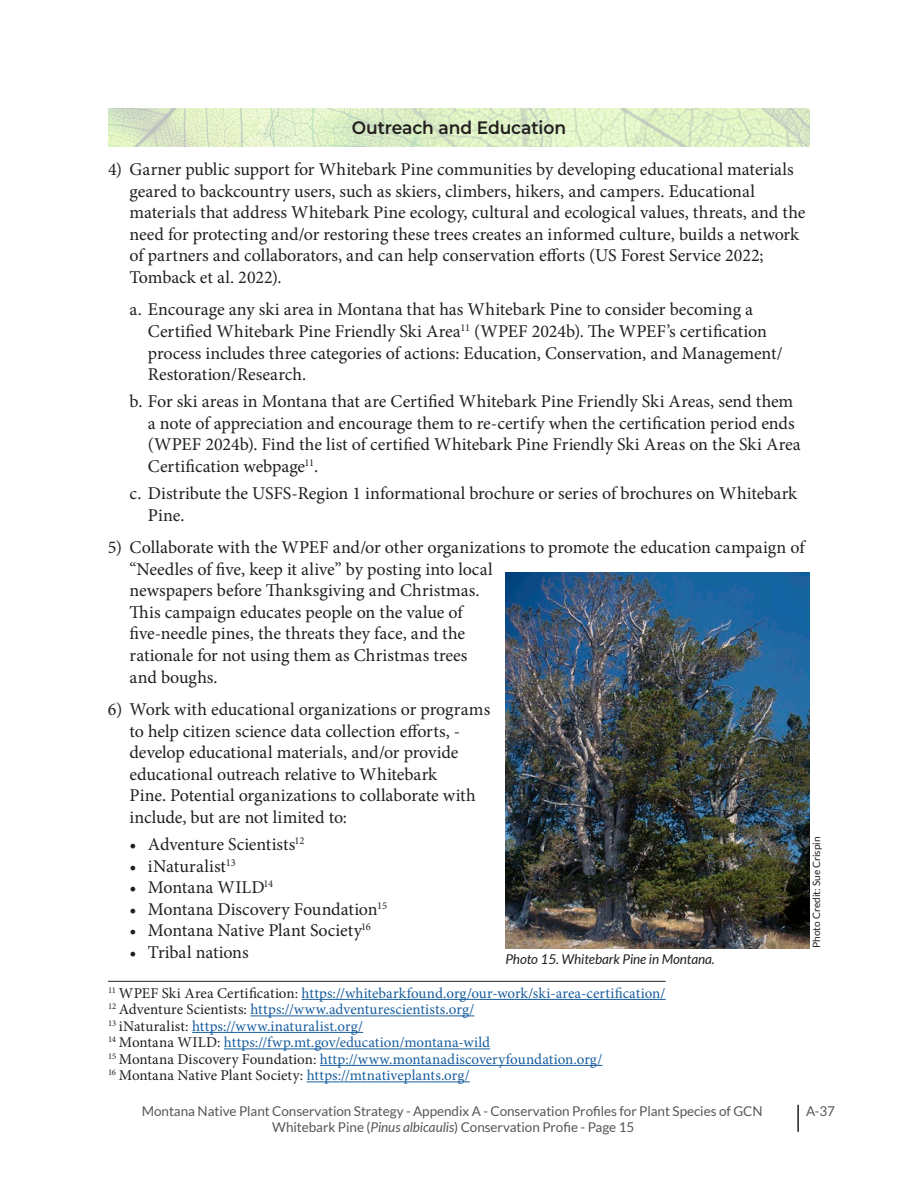
<style>
.page{position:relative;width:918px;height:1188px;background:#fff}
.page>*{position:absolute;margin:0;border:0;box-sizing:border-box;transform-origin:0 0}
.t1{font:18px/21.6px "Minion Pro";letter-spacing:-.005em;color:#231f20}
.t2{font:600 18px "Montserrat";letter-spacing:-.005em;color:#231f20;scale:.95 1}
.t3{font:15px/16.5px "Minion Pro";letter-spacing:.005em;color:#175d9e}
.t4{font:13.5px "Lato";letter-spacing:-.005em;color:#545858}
.t5{font:italic 13.5px "Lato";letter-spacing:-.005em;color:#231f20}
.t6{font:10.2px "Lato";color:#231f20}
.s1{color:#231f20}
.s2{font-style:italic}
</style>
<div class="page">
<hr style="left:797px;top:1105px;width:2px;height:27px;background:#231f20">
<img style="left:108px;top:108px;width:702px;height:39px">
<hr style="left:108px;top:981px;width:558px;height:1px;background:#231f20">
<hr style="left:302px;top:999px;width:364px;height:1px;background:#175d9e">
<hr style="left:250px;top:1016px;width:224px;height:1px;background:#175d9e">
<hr style="left:192px;top:1032px;width:171px;height:1px;background:#175d9e">
<hr style="left:224px;top:1049px;width:266px;height:1px;background:#175d9e">
<hr style="left:320px;top:1065px;width:282px;height:1px;background:#175d9e">
<hr style="left:307px;top:1082px;width:163px;height:1px;background:#175d9e">
<img style="left:506px;top:572px;width:304px;height:376px">
<p class="t2" style="left:352px;top:115px;width:227px">Outreach and Education</p>
<p class="t1" style="left:130px;top:159px;width:677px;text-indent:-22px">4) Garner public support for Whitebark Pine communities by developing educational materials geared to backcountry users, such as skiers, climbers, hikers, and campers. Educational materials that address Whitebark Pine ecology, cultural and ecological values, threats, and the need for protecting and/or restoring these trees creates an informed culture, builds a network of partners and collaborators, and can help conservation efforts (US Forest Service 2022; Tomback et al. 2022).</p>
<p class="t1" style="left:148px;top:299px;width:636px;text-indent:-18px">a. Encourage any ski area in Montana that has Whitebark Pine to consider becoming a Certified Whitebark Pine Friendly Ski Area<sup>11</sup> (WPEF 2024b). The WPEF’s certification process includes three categories of actions: Education, Conservation, and Management/ Restoration/Research.</p>
<p class="t1" style="left:148px;top:391px;width:654px;text-indent:-18px">b. For ski areas in Montana that are Certified Whitebark Pine Friendly Ski Areas, send them a note of appreciation and encourage them to re-certify when the certification period ends (WPEF 2024b). Find the list of certified Whitebark Pine Friendly Ski Areas on the Ski Area Certification webpage<sup>11</sup>.</p>
<p class="t1" style="left:148px;top:483px;width:651px;text-indent:-18px">c. Distribute the USFS-Region 1 informational brochure or series of brochures on Whitebark<br>Pine.</p>
<p class="t1" style="left:130px;top:537px;width:677px;text-indent:-22px">5) Collaborate with the WPEF and/or other organizations to promote the education campaign of “Needles of five, keep it alive” by posting into local<br>newspapers before Thanksgiving and Christmas.<br>This campaign educates people on the value of<br>five-needle pines, the threats they face, and the<br>rationale for not using them as Christmas trees<br>and boughs.</p>
<p class="t1" style="left:130px;top:699px;width:362px;text-indent:-22px">6) Work with educational organizations or programs to help citizen science data collection efforts, - develop educational materials, and/or provide educational outreach relative to Whitebark<br>Pine. Potential organizations to collaborate with include, but are not limited to:</p>
<p class="t1" style="left:130px;top:834px;width:177px">• Adventure Scientists<sup>12</sup></p>
<p class="t1" style="left:130px;top:855px;width:108px">• iNaturalist<sup>13</sup></p>
<p class="t1" style="left:130px;top:877px;width:145px">• Montana WILD<sup>14</sup></p>
<p class="t1" style="left:130px;top:898px;width:259px">• Montana Discovery Foundation<sup>15</sup></p>
<p class="t1" style="left:130px;top:920px;width:243px">• Montana Native Plant Society<sup>16</sup></p>
<p class="t1" style="left:130px;top:942px;width:121px">• Tribal nations</p>
<p class="t6" style="left:811px;top:948px;width:113px;rotate:-90deg">Photo Credit: Sue Crispin</p>
<p class="t5" style="left:505px;top:952px;width:211px">Photo 15. Whitebark Pine in Montana.</p>
<p class="t3" style="left:108px;top:985px;width:559px"><sup>11</sup> <span class="s1">WPEF Ski Area Certification:</span> https://whitebarkfound.org/our-work/ski-area-certification/ <sup>12</sup> <span class="s1">Adventure Scientists:</span> https://www.adventurescientists.org/<br><sup>13</sup> <span class="s1">iNaturalist:</span> https://www.inaturalist.org/<br><sup>14</sup> <span class="s1">Montana WILD:</span> https://fwp.mt.gov/education/montana-wild<br><sup>15</sup> <span class="s1">Montana Discovery Foundation:</span> http://www.montanadiscoveryfoundation.org/<br><sup>16</sup> <span class="s1">Montana Native Plant Society:</span> https://mtnativeplants.org/</p>
<p class="t4" style="left:142px;top:1103px;width:622px">Montana Native Plant Conservation Strategy - Appendix A - Conservation Profiles for Plant Species of GCN</p>
<p class="t4" style="left:806px;top:1103px;width:30px">A-37</p>
<p class="t4" style="left:272px;top:1120px;width:363px">Whitebark Pine (<span class="s2">Pinus albicaulis</span>) Conservation Profie - Page 15</p>
</div>
